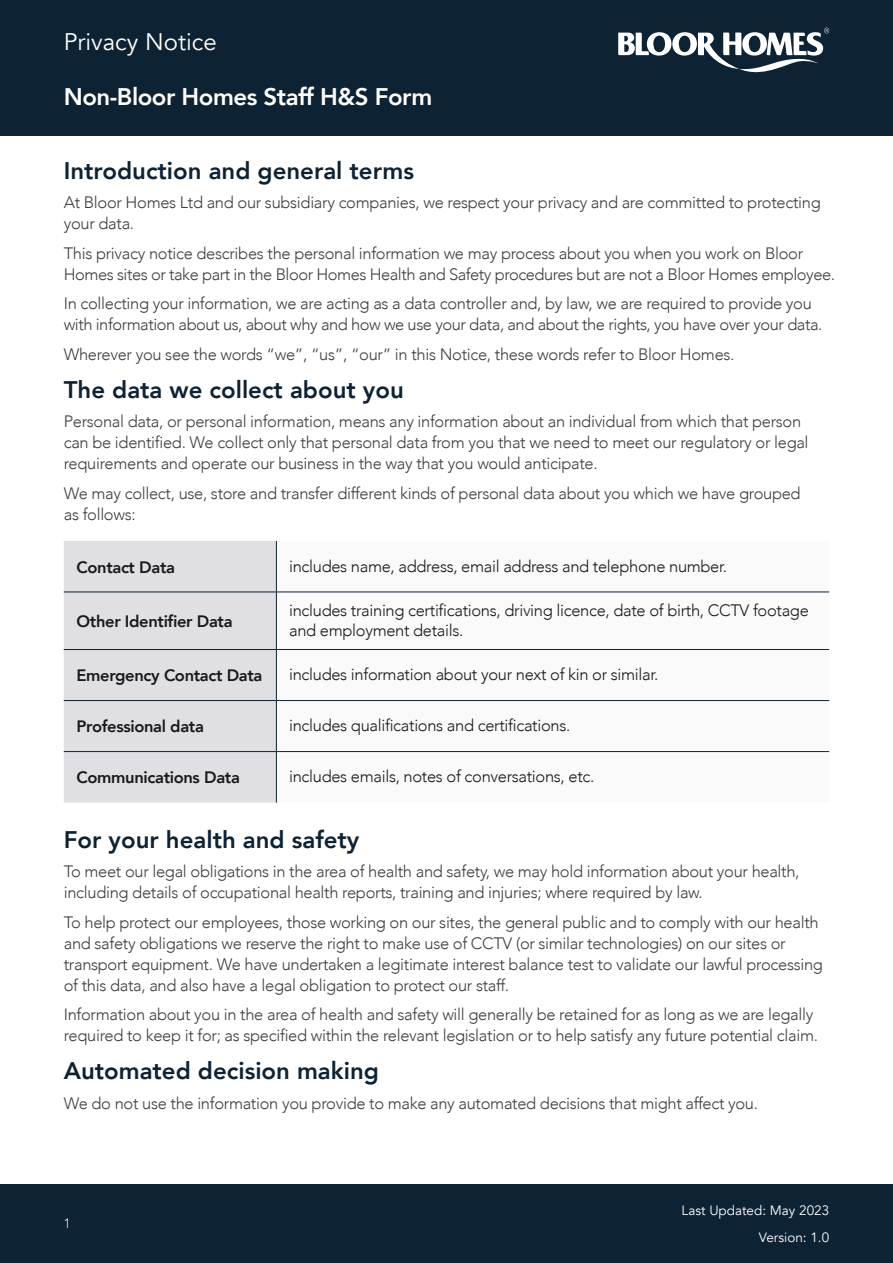
<style>
.page{position:relative;width:893px;height:1263px;background:#fff}
.page>*{position:absolute;margin:0;border:0;box-sizing:border-box;transform-origin:0 0}
.Body_text{font:800 24px "Avenir";color:#0d2233}
.Small_page_heading{font:800 24px "Avenir";letter-spacing:-.02em;color:#fff}
.Small_page_heading-2{font:24px "Avenir";color:#fff}
.Body_text-2{font:300 16.5px/21px "Avenir";letter-spacing:-.02em;color:#3e3e40}
.Table_Body_copy{font:300 16.5px/19.8px "Avenir";letter-spacing:-.02em;color:#1a181c}
.Table_Body_copy-2{font:800 16.5px "Avenir";letter-spacing:-.02em;color:#1a181c}
.Small_page_heading-3{font:13.5px "Avenir";color:#fff}
.t1{font:300 13.5px "Avenir";color:#fff}
</style>
<div class="page">
<div style="left:0;top:0;width:893px;height:136px;background:#0d2233"></div>
<div style="left:0;top:1184px;width:893px;height:79px;background:#0d2233"></div>
<svg style="left:618px;top:28px;width:211px;height:45px"></svg>
<div style="left:64px;top:541px;width:212px;height:262px;background:#e0dfe3"></div>
<svg style="left:277px;top:591px;width:552px;height:162px"></svg>
<hr style="left:276px;top:541px;width:1px;height:51px;background:#0d2233">
<hr style="left:64px;top:592px;width:212px;height:1px;background:#0d2233">
<hr style="left:276px;top:592px;width:1px;height:57px;background:#0d2233">
<hr style="left:276px;top:592px;width:553px;height:1px;background:#0d2233">
<hr style="left:64px;top:649px;width:212px;height:1px;background:#0d2233">
<hr style="left:276px;top:650px;width:1px;height:50px;background:#0d2233">
<hr style="left:276px;top:649px;width:553px;height:1px;background:#0d2233">
<hr style="left:64px;top:700px;width:212px;height:1px;background:#0d2233">
<hr style="left:64px;top:751px;width:212px;height:1px;background:#0d2233">
<hr style="left:276px;top:701px;width:1px;height:50px;background:#0d2233">
<hr style="left:276px;top:752px;width:1px;height:51px;background:#0d2233">
<hr style="left:276px;top:700px;width:553px;height:1px;background:#0d2233">
<hr style="left:276px;top:751px;width:553px;height:1px;background:#0d2233">
<p class="Small_page_heading-2" style="left:64px;top:27px;width:154px">Privacy Notice</p>
<p class="Small_page_heading" style="left:64px;top:78px;width:370px">Non-Bloor Homes Staff H&amp;S Form</p>
<p class="Body_text" style="left:64px;top:152px;width:352px">Introduction and general terms</p>
<p class="Body_text-2" style="left:64px;top:192px;width:758px">At Bloor Homes Ltd and our subsidiary companies, we respect your privacy and are committed to protecting your data.</p>
<p class="Body_text-2" style="left:64px;top:242px;width:773px">This privacy notice describes the personal information we may process about you when you work on Bloor<br>Homes sites or take part in the Bloor Homes Health and Safety procedures but are not a Bloor Homes employee.</p>
<p class="Body_text-2" style="left:64px;top:293px;width:760px">In collecting your information, we are acting as a data controller and, by law, we are required to provide you with information about us, about why and how we use your data, and about the rights, you have over your data.</p>
<p class="Body_text-2" style="left:64px;top:343px;width:672px">Wherever you see the words “we”, “us”, “our” in this Notice, these words refer to Bloor Homes.</p>
<p class="Body_text" style="left:64px;top:371px;width:341px">The data we collect about you</p>
<p class="Body_text-2" style="left:64px;top:411px;width:746px">Personal data, or personal information, means any information about an individual from which that person can be identified. We collect only that personal data from you that we need to meet our regulatory or legal requirements and operate our business in the way that you would anticipate.</p>
<p class="Body_text-2" style="left:64px;top:482px;width:738px">We may collect, use, store and transfer different kinds of personal data about you which we have grouped as follows:</p>
<p class="Table_Body_copy-2" style="left:77px;top:554px;width:100px">Contact Data</p>
<p class="Table_Body_copy" style="left:289px;top:556px;width:439px">includes name, address, email address and telephone number.</p>
<p class="Table_Body_copy-2" style="left:77px;top:608px;width:158px">Other Identifier Data</p>
<p class="Table_Body_copy" style="left:289px;top:600px;width:521px">includes training certifications, driving licence, date of birth, CCTV footage and employment details.</p>
<p class="Table_Body_copy-2" style="left:77px;top:662px;width:187px">Emergency Contact Data</p>
<p class="Table_Body_copy" style="left:289px;top:664px;width:371px">includes information about your next of kin or similar.</p>
<p class="Table_Body_copy-2" style="left:77px;top:714px;width:129px">Professional data</p>
<p class="Table_Body_copy" style="left:289px;top:715px;width:283px">includes qualifications and certifications.</p>
<p class="Table_Body_copy-2" style="left:77px;top:765px;width:165px">Communications Data</p>
<p class="Table_Body_copy" style="left:289px;top:767px;width:307px">includes emails, notes of conversations, etc.</p>
<p class="Body_text" style="left:64px;top:821px;width:297px">For your health and safety</p>
<p class="Body_text-2" style="left:64px;top:861px;width:737px">To meet our legal obligations in the area of health and safety, we may hold information about your health, including details of occupational health reports, training and injuries; where required by law.</p>
<p class="Body_text-2" style="left:64px;top:912px;width:761px">To help protect our employees, those working on our sites, the general public and to comply with our health and safety obligations we reserve the right to make use of CCTV (or similar technologies) on our sites or transport equipment. We have undertaken a legitimate interest balance test to validate our lawful processing of this data, and also have a legal obligation to protect our staff.</p>
<p class="Body_text-2" style="left:64px;top:1004px;width:756px">Information about you in the area of health and safety will generally be retained for as long as we are legally required to keep it for; as specified within the relevant legislation or to help satisfy any future potential claim.</p>
<p class="Body_text" style="left:64px;top:1052px;width:317px">Automated decision making</p>
<p class="Body_text-2" style="left:64px;top:1093px;width:696px">We do not use the information you provide to make any automated decisions that might affect you.</p>
<p class="t1" style="left:64px;top:1216px;width:9px">1</p>
<p class="Small_page_heading-3" style="left:682px;top:1202px;width:149px">Last Updated: May 2023</p>
<p class="Small_page_heading-3" style="left:759px;top:1229px;width:72px">Version: 1.0</p>
</div>
